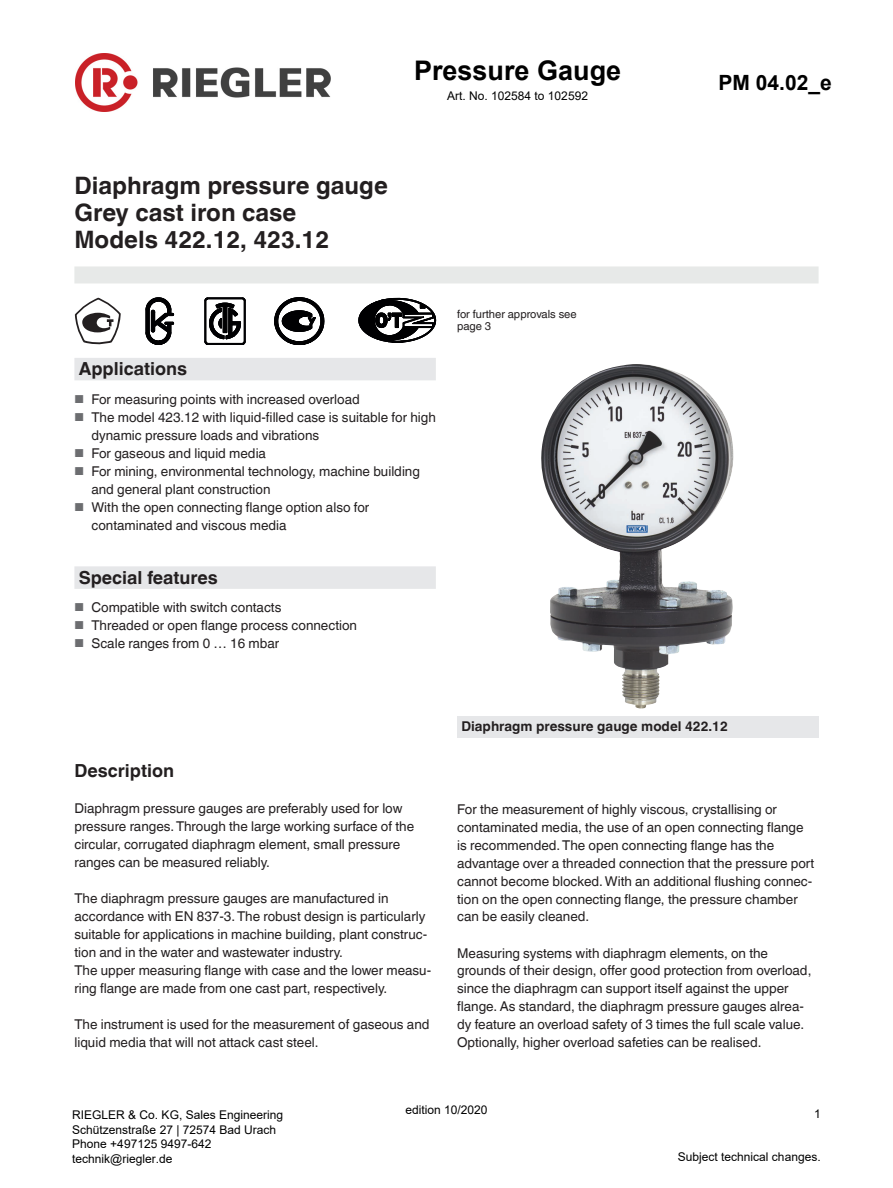
<style>
.page{position:relative;width:893px;height:1188px;background:#fff}
.page>*{position:absolute;margin:0;border:0;box-sizing:border-box;transform-origin:0 0}
.t1{font:700 27px "Arial";color:#000}
.t2{font:700 24px/27px "Helvetica World";color:#231f20}
.t3{font:700 21px "Arial";color:#000}
.t4{font:700 18px "Helvetica World";color:#231f20}
.t5{font:13.5px/18px "Helvetica World";color:#231f20}
.t6{font:700 13.5px "Helvetica World";color:#231f20}
.t7{font:12px/14.4px "Arial";color:#000}
.t8{font:11.25px/12.3px "Helvetica World";color:#231f20}
.s1{font-size:11.55px;color:#6c6d70}
</style>
<div class="page">
<div style="left:74px;top:266px;width:745px;height:17px;background:#e7e9e8"></div>
<img style="left:541px;top:364px;width:193px;height:345px">
<div style="left:457px;top:716px;width:362px;height:21px;background:#e6e7e9"></div>
<div style="left:74px;top:358px;width:362px;height:22px;background:#e6e7e9"></div>
<div style="left:74px;top:566px;width:362px;height:23px;background:#e6e7e9"></div>
<svg style="left:75px;top:298px;width:46px;height:47px"></svg>
<svg style="left:146px;top:298px;width:28px;height:47px"></svg>
<svg style="left:205px;top:298px;width:40px;height:47px"></svg>
<svg style="left:275px;top:298px;width:49px;height:47px"></svg>
<svg style="left:359px;top:298px;width:77px;height:44px"></svg>
<img style="left:75px;top:53px;width:256px;height:59px">
<h1 class="t1" style="left:414px;top:51px;width:209px">Pressure Gauge</h1>
<p class="t7" style="left:447px;top:89px;width:142px">Art. No. 102584 to 102592</p>
<h2 class="t2" style="left:74px;top:172px;width:315px">Diaphragm pressure gauge<br>Grey cast iron case<br>Models 422.12, 423.12</h2>
<p class="t8" style="left:457px;top:308px;width:121px">for further approvals see page 3</p>
<h3 class="t4" style="left:79px;top:358px;width:110px">Applications</h3>
<p class="t5" style="left:74px;top:390px;width:287px"><span class="s1">■</span> For measuring points with increased overload</p>
<p class="t5" style="left:91px;top:408px;width:346px;text-indent:-17px"><span class="s1">■</span> The model 423.12 with liquid-filled case is suitable for high dynamic pressure loads and vibrations</p>
<p class="t5" style="left:74px;top:444px;width:193px"><span class="s1">■</span> For gaseous and liquid media</p>
<p class="t5" style="left:91px;top:462px;width:330px;text-indent:-17px"><span class="s1">■</span> For mining, environmental technology, machine building and general plant construction</p>
<p class="t5" style="left:91px;top:498px;width:279px;text-indent:-17px"><span class="s1">■</span> With the open connecting flange option also for contaminated and viscous media</p>
<h3 class="t4" style="left:79px;top:567px;width:141px">Special features</h3>
<p class="t5" style="left:74px;top:598px;width:209px"><span class="s1">■</span> Compatible with switch contacts</p>
<p class="t5" style="left:74px;top:616px;width:284px"><span class="s1">■</span> Threaded or open flange process connection</p>
<p class="t5" style="left:74px;top:634px;width:206px"><span class="s1">■</span> Scale ranges from 0 … 16 mbar</p>
<h3 class="t3" style="left:718px;top:67px;width:115px">PM 04.02_e</h3>
<h3 class="t4" style="left:74px;top:761px;width:101px">Description</h3>
<p class="t5" style="left:74px;top:800px;width:341px">Diaphragm pressure gauges are preferably used for low pressure ranges. Through the large working surface of the circular, corrugated diaphragm element, small pressure ranges can be measured reliably.</p>
<p class="t5" style="left:74px;top:890px;width:358px">The diaphragm pressure gauges are manufactured in accordance with EN 837-3. The robust design is particularly suitable for applications in machine building, plant construc&shy;tion and in the water and wastewater industry.<br>The upper measuring flange with case and the lower measu&shy;ring flange are made from one cast part, respectively.</p>
<p class="t5" style="left:74px;top:1016px;width:357px">The instrument is used for the measurement of gaseous and liquid media that will not attack cast steel.</p>
<p class="t6" style="left:461px;top:719px;width:268px">Diaphragm pressure gauge model 422.12</p>
<p class="t5" style="left:457px;top:800px;width:359px">For the measurement of highly viscous, crystallising or contaminated media, the use of an open connecting flange is recommended. The open connecting flange has the advantage over a threaded connection that the pressure port cannot become blocked. With an additional flushing connec&shy;tion on the open connecting flange, the pressure chamber can be easily cleaned.</p>
<p class="t5" style="left:457px;top:944px;width:356px">Measuring systems with diaphragm elements, on the grounds of their design, offer good protection from overload, since the diaphragm can support itself against the upper flange. As standard, the diaphragm pressure gauges alrea&shy;dy feature an overload safety of 3 times the full scale value.<br>Optionally, higher overload safeties can be realised.</p>
<p class="t7" style="left:72px;top:1108px;width:212px">RIEGLER &amp; Co. KG, Sales Engineering<br>Schützenstraße 27 | 72574 Bad Urach<br>Phone +497125 9497-642 technik@riegler.de</p>
<p class="t7" style="left:405px;top:1102px;width:84px">edition 10/2020</p>
<p class="t7" style="left:814px;top:1106px;width:8px">1</p>
<p class="t7" style="left:678px;top:1150px;width:144px">Subject technical changes.</p>
</div>
